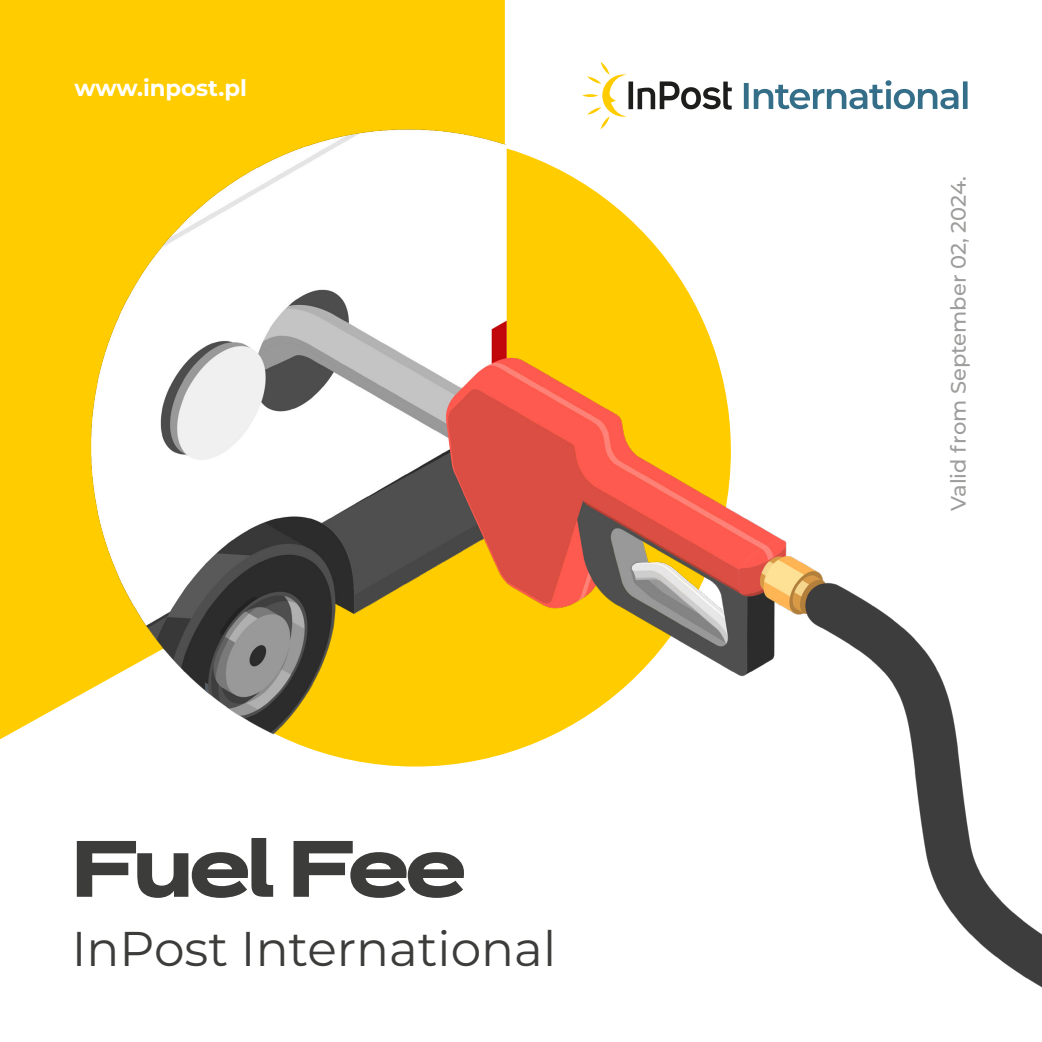
<style>
.page{position:relative;width:1042px;height:1042px;background:#fff}
.page>*{position:absolute;margin:0;border:0;box-sizing:border-box;transform-origin:0 0}
.t1{font:700 78.58px "Dinamit";letter-spacing:-.04em;color:#3c3c3b}
.t2{font:48.65px "Montserrat";color:#3c3c3b}
.t3{font:700 22.75px "Montserrat";color:#fff}
.t4{font:500 21px "Montserrat";color:#9d9d9c}
</style>
<div class="page">
<div style="left:0;top:0;width:505px;height:739px;background:#fc0"></div>
<img style="left:77px;top:103px;width:965px;height:885px">
<svg style="left:744px;top:80px;width:223px;height:29px"></svg>
<hr style="left:582px;top:94px;width:16px;height:3px;background:#fc0;border-radius:50%">
<svg style="left:587px;top:62px;width:145px;height:67px"></svg>
<p class="t3" style="left:74px;top:72px;width:174px">www.inpost.pl</p>
<h1 class="t1" style="left:72px;top:801px;width:396px">Fuel Fee</h1>
<h2 class="t2" style="left:72px;top:915px;width:486px">InPost International</h2>
<p class="t4" style="left:944px;top:511px;width:336px;rotate:-90deg">Valid from September 02, 2024.</p>
</div>
